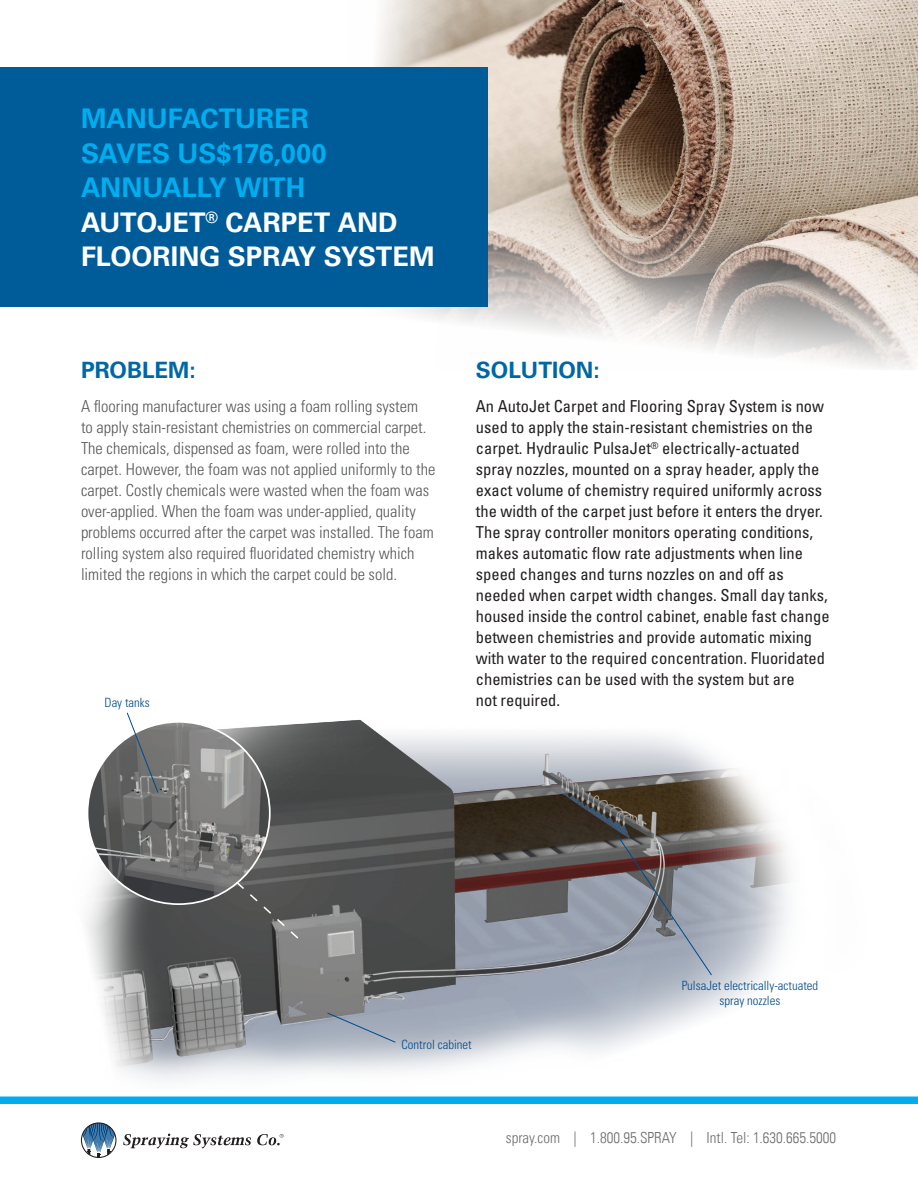
<style>
.page{position:relative;width:918px;height:1188px;background:#fff}
.page>*{position:absolute;margin:0;border:0;box-sizing:border-box;transform-origin:0 0}
.t1{font:700 27px/34.5px "Univers LT Std";color:#00aeef}
.Paragraph_title{font:700 22.5px "Univers LT Std";color:#0067a5}
.body{font:700 22.5px "Univers LT Std";color:#0067a5}
.body-2{font:condensed 16.5px/21px "Univers LT Std";color:#231f20}
.body-3{font:300 condensed 16.5px/21px "Univers LT Std";color:#57585a}
.footer_text{font:300 condensed 15.3px "Univers LT";color:#6c6d70}
.t2{font:300 condensed 12.75px/15.3px "Univers LT Std";color:#004a87;text-align:center}
.s1{color:#fff}
</style>
<div class="page">
<img style="left:86px;top:719px;width:704px;height:361px">
<svg style="left:616px;top:834px;width:97px;height:142px;background:#878892"></svg>
<svg style="left:327px;top:1012px;width:69px;height:31px;background:#9da7b6"></svg>
<img style="left:88px;top:722px;width:182px;height:182px;border-radius:91px">
<svg style="left:235px;top:880px;width:65px;height:60px;background:#5d5d5d"></svg>
<img style="left:347px;top:0;width:571px;height:369px">
<div style="left:0;top:68px;width:487px;height:239px;background:#005c98"></div>
<svg style="left:81px;top:1122px;width:35px;height:36px"></svg>
<svg style="left:123px;top:1134px;width:128px;height:14px"></svg>
<svg style="left:257px;top:1134px;width:27px;height:11px"></svg>
<div style="left:0;top:1096px;width:918px;height:8px;background:#00aeef"></div>
<svg style="left:126px;top:712px;width:33px;height:82px"></svg>
<p class="t1" style="left:81px;top:102px;width:355px">MANUFACTURER<br>SAVES US$176,000<br>ANNUALLY WITH<br><span class="s1">AUTOJET</span><sup>®</sup> <span class="s1">CARPET AND<br>FLOORING SPRAY SYSTEM</span></p>
<p class="body" style="left:81px;top:357px;width:116px">PROBLEM:</p>
<p class="body-3" style="left:81px;top:396px;width:356px">A flooring manufacturer was using a foam rolling system<br>to apply stain-resistant chemistries on commercial carpet.<br>The chemicals, dispensed as foam, were rolled into the carpet. However, the foam was not applied uniformly to the carpet. Costly chemicals were wasted when the foam was over-applied. When the foam was under-applied, quality problems occurred after the carpet was installed. The foam rolling system also required fluoridated chemistry which limited the regions in which the carpet could be sold.</p>
<p class="t2" style="left:105px;top:695px;width:47px">Day tanks</p>
<p class="Paragraph_title" style="left:476px;top:357px;width:125px">SOLUTION:</p>
<p class="body-2" style="left:476px;top:396px;width:355px">An AutoJet Carpet and Flooring Spray System is now used to apply the stain-resistant chemistries on the carpet. Hydraulic PulsaJet<sup>®</sup> electrically-actuated spray nozzles, mounted on a spray header, apply the exact volume of chemistry required uniformly across the width of the carpet just before it enters the dryer.<br>The spray controller monitors operating conditions, makes automatic flow rate adjustments when line speed changes and turns nozzles on and off as needed when carpet width changes. Small day tanks, housed inside the control cabinet, enable fast change between chemistries and provide automatic mixing with water to the required concentration. Fluoridated chemistries can be used with the system but are<br>not required.</p>
<p class="t2" style="left:682px;top:978px;width:138px">PulsaJet electrically-actuated spray nozzles</p>
<p class="t2" style="left:402px;top:1036px;width:72px">Control cabinet</p>
<p class="footer_text" style="left:506px;top:1128px;width:332px">spray.com | 1.800.95.SPRAY | Intl. Tel: 1.630.665.5000</p>
</div>
